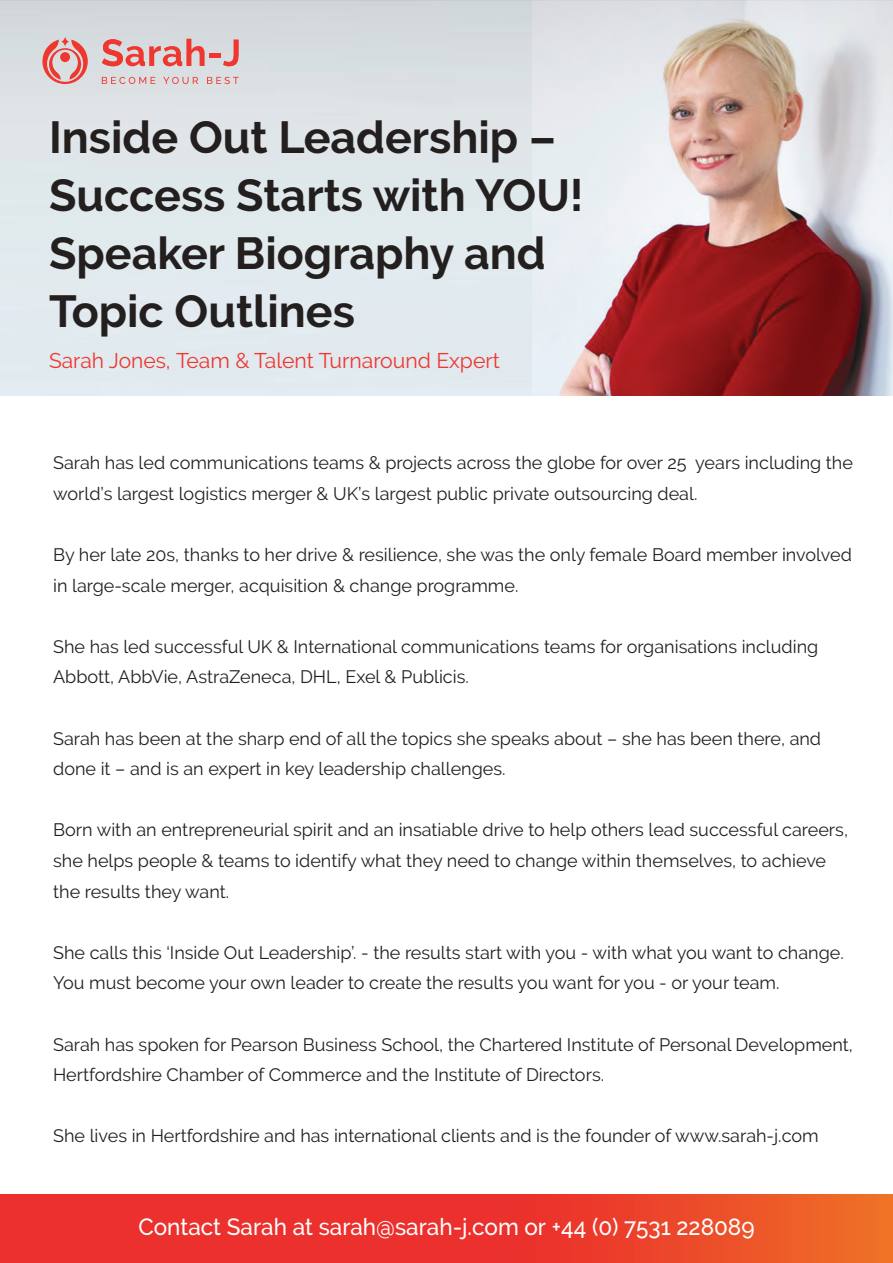
<style>
.page{position:relative;width:893px;height:1263px;background:#fff}
.page>*{position:absolute;margin:0;border:0;box-sizing:border-box;transform-origin:0 0}
.t1{font:700 44.7px/57.9px "Raleway";color:#241f1f}
.t2{font:500 23.4px "Raleway";color:#fff;scale:.96 1}
.t3{font:21.15px "Raleway";color:#ef362f}
.t4{font:18px/30.6px "Raleway";color:#241f1f}
</style>
<div class="page">
<svg style="left:0;top:1195px;width:893px;height:68px;background:#eb3c2b"></svg>
<img style="left:0;top:0;width:893px;height:395px">
<svg style="left:102px;top:39px;width:103px;height:27px;background:#e09695"></svg>
<div style="left:210px;top:53px;width:11px;height:5px;background:#ef362f"></div>
<svg style="left:223px;top:39px;width:16px;height:27px"></svg>
<svg style="left:102px;top:77px;width:53px;height:7px"></svg>
<svg style="left:163px;top:77px;width:35px;height:7px"></svg>
<svg style="left:207px;top:77px;width:32px;height:7px"></svg>
<svg style="left:42px;top:40px;width:46px;height:45px;background:#e19a99"></svg>
<svg style="left:61px;top:37px;width:9px;height:10px"></svg>
<h1 class="t1" style="left:49px;top:109px;width:536px">Inside Out Leadership –<br>Success Starts with YOU!<br>Speaker Biography and<br>Topic Outlines</h1>
<p class="t3" style="left:49px;top:348px;width:452px">Sarah Jones, Team &amp; Talent Turnaround Expert</p>
<p class="t4" style="left:53px;top:447px;width:801px">Sarah has led communications teams &amp; projects across the globe for over 25 years including the world’s largest logistics merger &amp; UK’s largest public private outsourcing deal.</p>
<p class="t4" style="left:53px;top:539px;width:800px">By her late 20s, thanks to her drive &amp; resilience, she was the only female Board member involved in large-scale merger, acquisition &amp; change programme.</p>
<p class="t4" style="left:53px;top:631px;width:767px">She has led successful UK &amp; International communications teams for organisations including<br>Abbott, AbbVie, AstraZeneca, DHL, Exel &amp; Publicis.</p>
<p class="t4" style="left:53px;top:723px;width:769px">Sarah has been at the sharp end of all the topics she speaks about – she has been there, and done it – and is an expert in key leadership challenges.</p>
<p class="t4" style="left:53px;top:815px;width:796px">Born with an entrepreneurial spirit and an insatiable drive to help others lead successful careers, she helps people &amp; teams to identify what they need to change within themselves, to achieve the results they want.</p>
<p class="t4" style="left:53px;top:937px;width:792px">She calls this ‘Inside Out Leadership’. - the results start with you - with what you want to change.<br>You must become your own leader to create the results you want for you - or your team.</p>
<p class="t4" style="left:53px;top:1029px;width:801px">Sarah has spoken for Pearson Business School, the Chartered Institute of Personal Development,<br>Hertfordshire Chamber of Commerce and the Institute of Directors.</p>
<p class="t4" style="left:53px;top:1121px;width:767px">She lives in Hertfordshire and has international clients and is the founder of www.sarah-j.com</p>
<p class="t2" style="left:138px;top:1214px;width:643px">Contact Sarah at sarah@sarah-j.com or +44 (0) 7531 228089</p>
</div>
